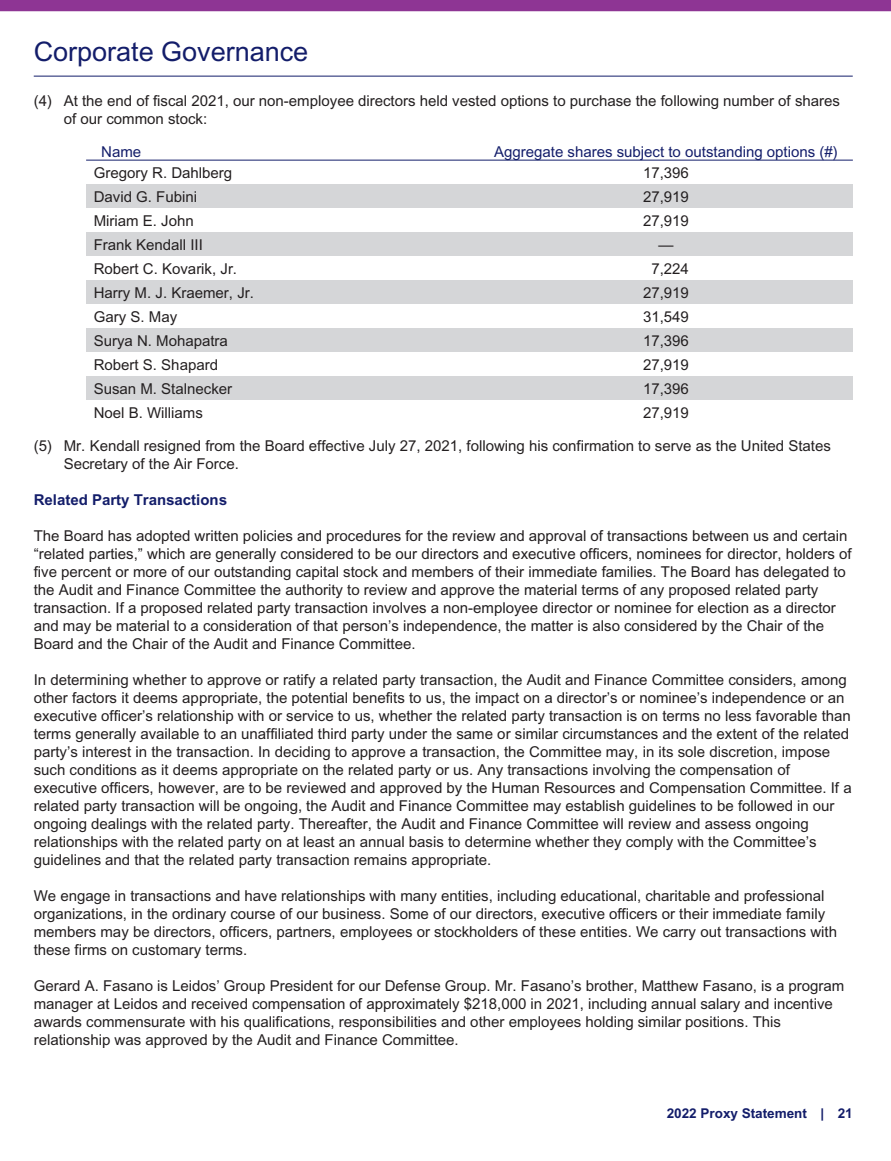
<style>
.page{position:relative;width:891px;height:1161px;background:#fff}
.page>*{position:absolute;margin:0;border:0;box-sizing:border-box;transform-origin:0 0}
.t1{font:27px "Arial";color:#131d6a}
.t2{font:15px/18px "Arial";color:#231f20}
.t3{font:15px "Arial";color:#131d6a}
.t4{font:700 15px "Arial";color:#131d6a}
.t5{font:700 13.5px "Arial";color:#131d6a}
</style>
<div class="page">
<div style="left:0;top:0;width:891px;height:11px;background:#8e3594"></div>
<hr style="left:34px;top:76px;width:819px;height:1px;background:#131d6a">
<div style="left:86px;top:184px;width:767px;height:24px;background:#d5d6d8"></div>
<div style="left:86px;top:232px;width:767px;height:24px;background:#d5d6d8"></div>
<div style="left:86px;top:280px;width:767px;height:24px;background:#d5d6d8"></div>
<div style="left:86px;top:328px;width:767px;height:24px;background:#d5d6d8"></div>
<div style="left:86px;top:376px;width:767px;height:24px;background:#d5d6d8"></div>
<hr style="left:87px;top:160px;width:765px;height:1px;background:#131d6a">
<h1 class="t1" style="left:34px;top:41px;width:276px">Corporate Governance</h1>
<p class="t2" style="left:64px;top:93px;width:778px;text-indent:-30px">(4) At the end of fiscal 2021, our non-employee directors held vested options to purchase the following number of shares of our common stock:</p>
<p class="t3" style="left:101px;top:146px;width:42px">Name</p>
<p class="t3" style="left:494px;top:146px;width:345px">Aggregate shares subject to outstanding options (#)</p>
<p class="t2" style="left:94px;top:165px;width:140px">Gregory R. Dahlberg</p>
<p class="t2" style="left:643px;top:165px;width:47px">17,396</p>
<p class="t2" style="left:94px;top:189px;width:105px">David G. Fubini</p>
<p class="t2" style="left:643px;top:189px;width:47px">27,919</p>
<p class="t2" style="left:94px;top:213px;width:102px">Miriam E. John</p>
<p class="t2" style="left:643px;top:213px;width:47px">27,919</p>
<p class="t2" style="left:94px;top:237px;width:111px">Frank Kendall III</p>
<p class="t2" style="left:658px;top:237px;width:16px">—</p>
<p class="t2" style="left:94px;top:261px;width:145px">Robert C. Kovarik, Jr.</p>
<p class="t2" style="left:651px;top:261px;width:39px">7,224</p>
<p class="t2" style="left:94px;top:285px;width:162px">Harry M. J. Kraemer, Jr.</p>
<p class="t2" style="left:643px;top:285px;width:47px">27,919</p>
<p class="t2" style="left:94px;top:309px;width:85px">Gary S. May</p>
<p class="t2" style="left:643px;top:309px;width:47px">31,549</p>
<p class="t2" style="left:94px;top:333px;width:136px">Surya N. Mohapatra</p>
<p class="t2" style="left:643px;top:333px;width:47px">17,396</p>
<p class="t2" style="left:94px;top:357px;width:126px">Robert S. Shapard</p>
<p class="t2" style="left:643px;top:357px;width:47px">27,919</p>
<p class="t2" style="left:94px;top:381px;width:140px">Susan M. Stalnecker</p>
<p class="t2" style="left:643px;top:381px;width:47px">17,396</p>
<p class="t2" style="left:94px;top:405px;width:111px">Noel B. Williams</p>
<p class="t2" style="left:643px;top:405px;width:47px">27,919</p>
<p class="t2" style="left:64px;top:438px;width:769px;text-indent:-30px">(5) Mr. Kendall resigned from the Board effective July 27, 2021, following his confirmation to serve as the United States<br>Secretary of the Air Force.</p>
<p class="t4" style="left:34px;top:494px;width:195px">Related Party Transactions</p>
<p class="t2" style="left:34px;top:528px;width:820px">The Board has adopted written policies and procedures for the review and approval of transactions between us and certain “related parties,” which are generally considered to be our directors and executive officers, nominees for director, holders of five percent or more of our outstanding capital stock and members of their immediate families. The Board has delegated to the Audit and Finance Committee the authority to review and approve the material terms of any proposed related party transaction. If a proposed related party transaction involves a non-employee director or nominee for election as a director and may be material to a consideration of that person’s independence, the matter is also considered by the Chair of the Board and the Chair of the Audit and Finance Committee.</p>
<p class="t2" style="left:34px;top:672px;width:819px">In determining whether to approve or ratify a related party transaction, the Audit and Finance Committee considers, among other factors it deems appropriate, the potential benefits to us, the impact on a director’s or nominee’s independence or an executive officer’s relationship with or service to us, whether the related party transaction is on terms no less favorable than terms generally available to an unaffiliated third party under the same or similar circumstances and the extent of the related party’s interest in the transaction. In deciding to approve a transaction, the Committee may, in its sole discretion, impose such conditions as it deems appropriate on the related party or us. Any transactions involving the compensation of executive officers, however, are to be reviewed and approved by the Human Resources and Compensation Committee. If a related party transaction will be ongoing, the Audit and Finance Committee may establish guidelines to be followed in our ongoing dealings with the related party. Thereafter, the Audit and Finance Committee will review and assess ongoing relationships with the related party on at least an annual basis to determine whether they comply with the Committee’s guidelines and that the related party transaction remains appropriate.</p>
<p class="t2" style="left:34px;top:888px;width:805px">We engage in transactions and have relationships with many entities, including educational, charitable and professional organizations, in the ordinary course of our business. Some of our directors, executive officers or their immediate family members may be directors, officers, partners, employees or stockholders of these entities. We carry out transactions with these firms on customary terms.</p>
<p class="t2" style="left:34px;top:978px;width:812px">Gerard A. Fasano is Leidos’ Group President for our Defense Group. Mr. Fasano’s brother, Matthew Fasano, is a program manager at Leidos and received compensation of approximately $218,000 in 2021, including annual salary and incentive awards commensurate with his qualifications, responsibilities and other employees holding similar positions. This relationship was approved by the Audit and Finance Committee.</p>
<p class="t5" style="left:667px;top:1109px;width:188px">2022 Proxy Statement | 21</p>
</div>
